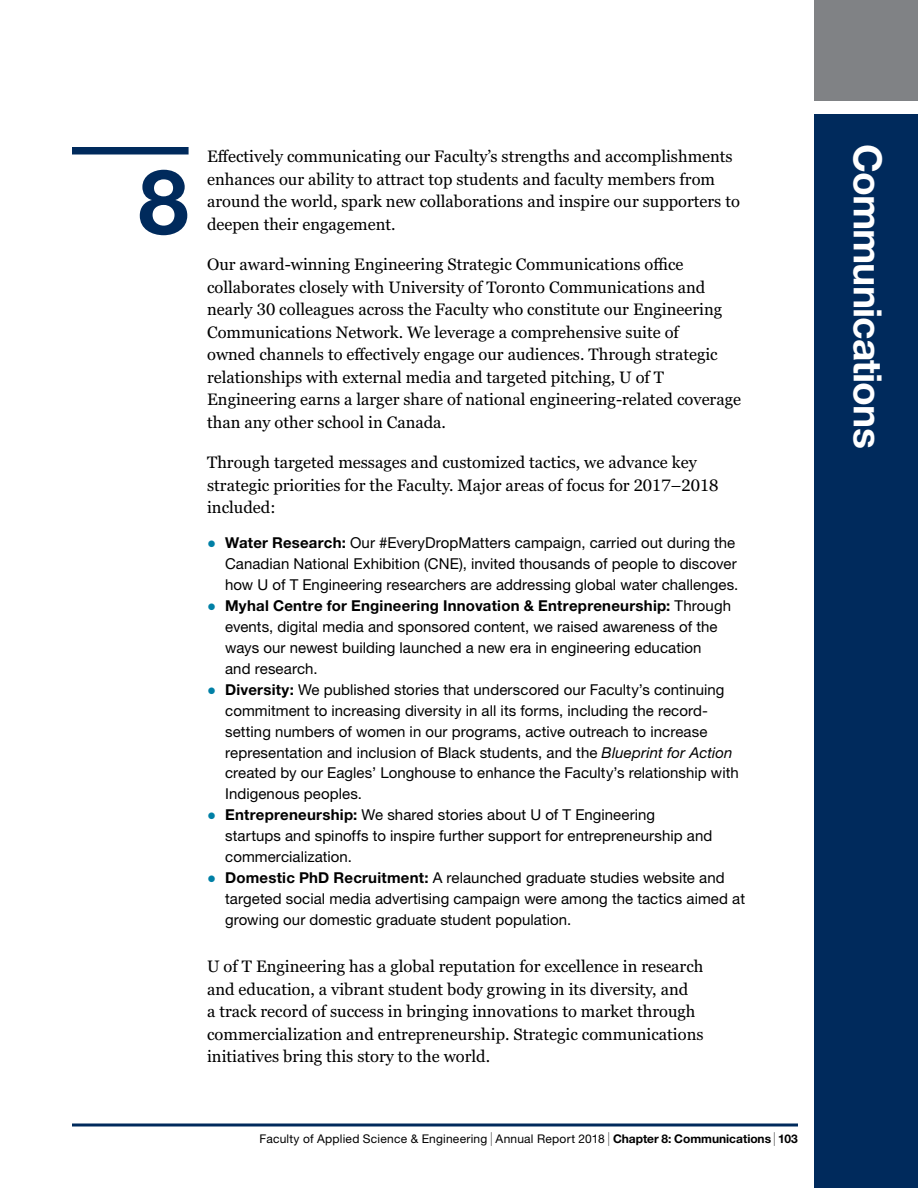
<style>
.page{position:relative;width:918px;height:1188px;background:#fff}
.page>*{position:absolute;margin:0;border:0;box-sizing:border-box;transform-origin:0 0}
.t1{font:700 90px "Helvetica Neue LT Std";color:#002a5c}
.t2{font:700 39px "Helvetica Neue LT Std";letter-spacing:-.025em;color:#fff}
.t3{font:16.5px/22.5px "Georgia Pro";color:#000}
.t4{font:15px/21px "Helvetica Neue LT Std";letter-spacing:.005em;color:#000}
.t5{font:12px "Helvetica Neue LT Std";letter-spacing:.02em;color:#000}
.s1{font-family:"Georgia";color:#0080a6}
.s2{font-weight:700}
.s3{font-style:italic}
.s4{font-size:13.8px}
</style>
<div class="page">
<div style="left:814px;top:114px;width:104px;height:1074px;background:#002a5c"></div>
<div style="left:814px;top:0;width:104px;height:100px;background:#808285"></div>
<div style="left:72px;top:147px;width:117px;height:7px;background:#002a5c"></div>
<hr style="left:72px;top:1124px;width:726px;height:2px;background:#002a5c">
<h1 class="t1" style="left:139px;top:146px;width:52px">8</h1>
<p class="t3" style="left:207px;top:146px;width:534px">Effectively communicating our Faculty’s strengths and accomplishments enhances our ability to attract top students and faculty members from around the world, spark new collaborations and inspire our supporters to deepen their engagement.</p>
<p class="t3" style="left:207px;top:254px;width:535px">Our award-winning Engineering Strategic Communications office collaborates closely with University of Toronto Communications and nearly 30 colleagues across the Faculty who constitute our Engineering Communications Network. We leverage a comprehensive suite of<br>owned channels to effectively engage our audiences. Through strategic relationships with external media and targeted pitching, U of T Engineering earns a larger share of national engineering-related coverage than any other school in Canada.</p>
<p class="t3" style="left:207px;top:452px;width:513px">Through targeted messages and customized tactics, we advance key strategic priorities for the Faculty. Major areas of focus for 2017–2018 included:</p>
<p class="t4" style="left:225px;top:531px;width:515px;text-indent:-18px"><span class="s1">●</span> <span class="s2">Water Research:</span> Our #EveryDropMatters campaign, carried out during the<br>Canadian National Exhibition (CNE), invited thousands of people to discover how U of T Engineering researchers are addressing global water challenges.</p>
<p class="t4" style="left:225px;top:594px;width:507px;text-indent:-18px"><span class="s1">●</span> <span class="s2">Myhal Centre for Engineering Innovation &amp; Entrepreneurship:</span> Through events, digital media and sponsored content, we raised awareness of the ways our newest building launched a new era in engineering education<br>and research.</p>
<p class="t4" style="left:225px;top:678px;width:515px;text-indent:-18px"><span class="s1">●</span> <span class="s2">Diversity:</span> We published stories that underscored our Faculty’s continuing commitment to increasing diversity in all its forms, including the record&shy;setting numbers of women in our programs, active outreach to increase representation and inclusion of Black students, and the <span class="s3">Blueprint for Action </span>created by our Eagles’ Longhouse to enhance the Faculty’s relationship with Indigenous peoples.</p>
<p class="t4" style="left:225px;top:804px;width:489px;text-indent:-18px"><span class="s1">●</span> <span class="s2">Entrepreneurship:</span> We shared stories about U of T Engineering startups and spinoffs to inspire further support for entrepreneurship and commercialization.</p>
<p class="t4" style="left:225px;top:867px;width:521px;text-indent:-18px"><span class="s1">●</span> <span class="s2">Domestic PhD Recruitment:</span> A relaunched graduate studies website and targeted social media advertising campaign were among the tactics aimed at growing our domestic graduate student population.</p>
<p class="t3" style="left:207px;top:956px;width:498px">U of T Engineering has a global reputation for excellence in research and education, a vibrant student body growing in its diversity, and<br>a track record of success in bringing innovations to market through commercialization and entrepreneurship. Strategic communications initiatives bring this story to the world.</p>
<p class="t5" style="left:260px;top:1132px;width:540px">Faculty of Applied Science &amp; Engineering <span class="s4">|</span> Annual Report 2018 <span class="s4">|</span> <span class="s2">Chapter 8: Communications</span> <span class="s4">|</span> <span class="s2">103</span></p>
<h2 class="t2" style="left:892px;top:144px;width:306px;rotate:90deg">Communications</h2>
</div>
